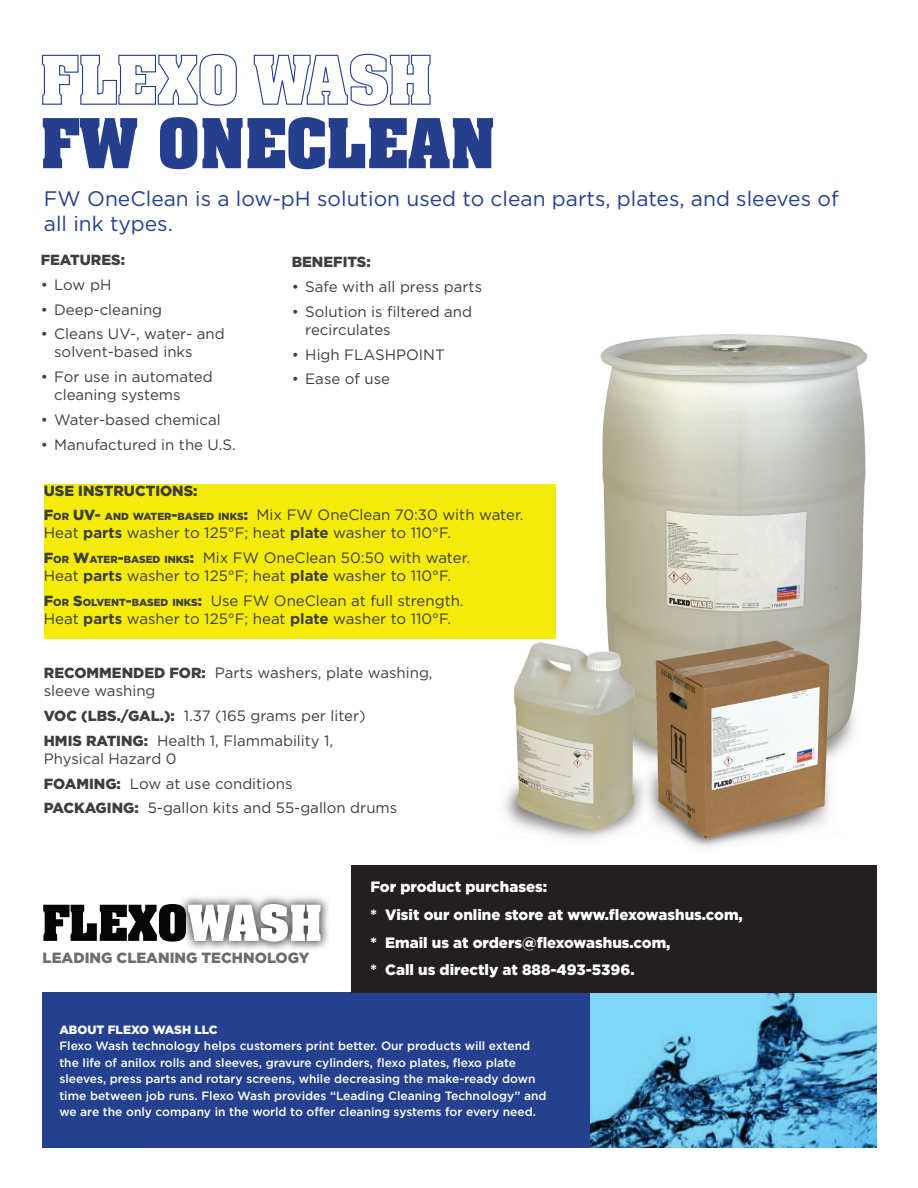
<style>
.page{position:relative;width:918px;height:1188px;background:#fff}
.page>*{position:absolute;margin:0;border:0;box-sizing:border-box;transform-origin:0 0}
.t1{font:700 58.5px "Aachen Std";color:#253f8e}
.t2{font:21px/25.5px "Gotham";color:#253f8e}
.t3{font:15px/18px "Gotham";color:#3e3e3f}
.t4{font:900 15px "Gotham";color:#fff}
.t5{font:900 14.85px "Gotham";color:#6c6d70}
.t6{font:900 14.7px "Gotham";color:#3e3e3f}
.t7{font:500 12px/16.5px "Gotham";color:#fff}
.t8{font:900 12px "Gotham";color:#fff}
.s1{font-weight:900;font-size:14.7px}
.s2{font-weight:900;font-size:10.2px}
.s3{font-weight:700}
</style>
<div class="page">
<img style="left:328px;top:334px;width:540px;height:514px">
<img style="left:42px;top:993px;width:835px;height:155px">
<div style="left:144px;top:993px;width:446px;height:155px;background:#24408f"></div>
<img style="left:182px;top:896px;width:146px;height:53px">
<svg style="left:43px;top:904px;width:277px;height:38px"></svg>
<div style="left:351px;top:865px;width:526px;height:128px;background:#231f20"></div>
<svg style="left:41px;top:53px;width:390px;height:53px"></svg>
<div style="left:44px;top:484px;width:511px;height:154px;background:#f4eb0a"></div>
<p class="t1" style="left:41px;top:101px;width:457px">FW ONECLEAN</p>
<p class="t2" style="left:44px;top:185px;width:796px">FW OneClean is a low-pH solution used to clean parts, plates, and sleeves of all ink types.</p>
<p class="t6" style="left:41px;top:250px;width:86px">FEATURES:</p>
<p class="t3" style="left:41px;top:275px;width:72px">• Low pH</p>
<p class="t3" style="left:41px;top:300px;width:123px">• Deep-cleaning</p>
<p class="t3" style="left:54px;top:325px;width:172px;text-indent:-14px">• Cleans UV-, water- and solvent-based inks</p>
<p class="t3" style="left:54px;top:367px;width:160px;text-indent:-14px">• For use in automated cleaning systems</p>
<p class="t3" style="left:41px;top:410px;width:182px">• Water-based chemical</p>
<p class="t3" style="left:41px;top:435px;width:197px">• Manufactured in the U.S.</p>
<p class="t6" style="left:292px;top:252px;width:80px">BENEFITS:</p>
<p class="t3" style="left:292px;top:277px;width:192px">• Safe with all press parts</p>
<p class="t3" style="left:305px;top:302px;width:168px;text-indent:-14px">• Solution is filtered and recirculates</p>
<p class="t3" style="left:292px;top:345px;width:155px">• High FLASHPOINT</p>
<p class="t3" style="left:292px;top:370px;width:100px">• Ease of use</p>
<p class="t6" style="left:44px;top:480px;width:155px">USE INSTRUCTIONS:</p>
<p class="t3" style="left:44px;top:506px;width:481px"><span class="s1">F</span><span class="s2">OR</span> <span class="s1">UV-</span> <span class="s2">AND WATER</span><span class="s1">-</span><span class="s2">BASED INKS</span><span class="s1">:</span> Mix FW OneClean 70:30 with water.<br>Heat <span class="s3">parts</span> washer to 125°F; heat <span class="s3">plate</span> washer to 110°F.</p>
<p class="t3" style="left:44px;top:548px;width:428px"><span class="s1">F</span><span class="s2">OR</span> <span class="s1">W</span><span class="s2">ATER</span><span class="s1">-</span><span class="s2">BASED INKS</span><span class="s1">:</span> Mix FW OneClean 50:50 with water.<br>Heat <span class="s3">parts</span> washer to 125°F; heat <span class="s3">plate</span> washer to 110°F.</p>
<p class="t3" style="left:44px;top:591px;width:421px"><span class="s1">F</span><span class="s2">OR</span> <span class="s1">S</span><span class="s2">OLVENT</span><span class="s1">-</span><span class="s2">BASED INKS</span><span class="s1">:</span> Use FW OneClean at full strength.<br>Heat <span class="s3">parts</span> washer to 125°F; heat <span class="s3">plate</span> washer to 110°F.</p>
<p class="t3" style="left:44px;top:664px;width:390px"><span class="s1">RECOMMENDED FOR:</span> Parts washers, plate washing, sleeve washing</p>
<p class="t3" style="left:44px;top:707px;width:323px"><span class="s1">VOC (LBS./GAL.):</span> 1.37 (165 grams per liter)</p>
<p class="t3" style="left:44px;top:731px;width:291px"><span class="s1">HMIS RATING:</span> Health 1, Flammability 1,<br>Physical Hazard 0</p>
<p class="t3" style="left:44px;top:774px;width:250px"><span class="s1">FOAMING:</span> Low at use conditions</p>
<p class="t3" style="left:44px;top:799px;width:355px"><span class="s1">PACKAGING:</span> 5-gallon kits and 55-gallon drums</p>
<p class="t5" style="left:43px;top:947px;width:268px">LEADING CLEANING TECHNOLOGY</p>
<p class="t4" style="left:370px;top:877px;width:178px">For product purchases:</p>
<p class="t4" style="left:370px;top:904px;width:374px">* Visit our online store at www.flexowashus.com,</p>
<p class="t4" style="left:370px;top:932px;width:302px">* Email us at orders@flexowashus.com,</p>
<p class="t4" style="left:370px;top:960px;width:266px">* Call us directly at 888-493-5396.</p>
<p class="t8" style="left:59px;top:1021px;width:160px">ABOUT FLEXO WASH LLC</p>
<p class="t7" style="left:59px;top:1038px;width:489px">Flexo Wash technology helps customers print better. Our products will extend the life of anilox rolls and sleeves, gravure cylinders, flexo plates, flexo plate sleeves, press parts and rotary screens, while decreasing the make-ready down time between job runs. Flexo Wash provides “Leading Cleaning Technology” and we are the only company in the world to offer cleaning systems for every need.</p>
</div>
